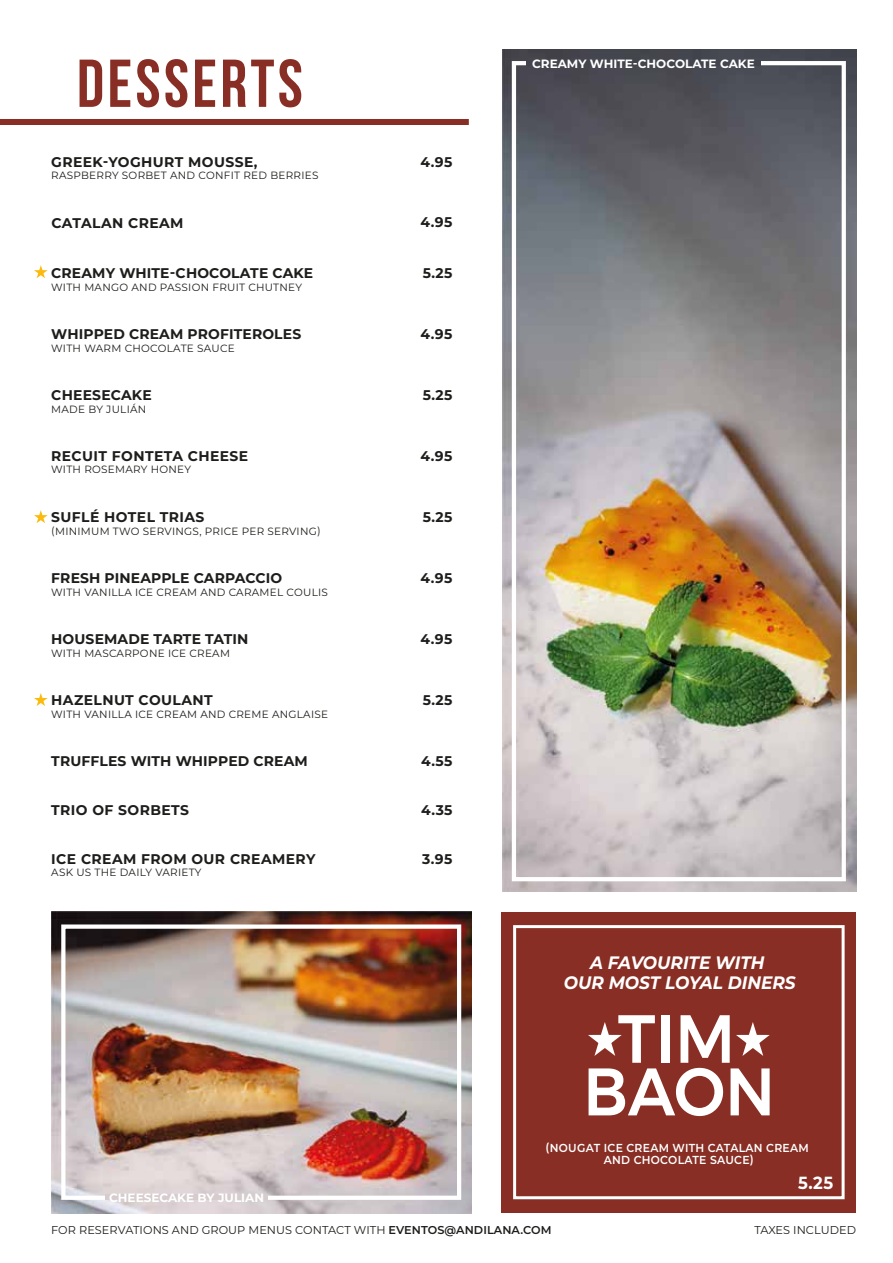
<style>
.page{position:relative;width:893px;height:1263px;background:#fff}
.page>*{position:absolute;margin:0;border:0;box-sizing:border-box;transform-origin:0 0}
.t1{font:67.5px "Bebas Neue";letter-spacing:.05em;color:#882e24}
.t2{font:italic 700 18px/20.7px "Montserrat";color:#fff;text-align:center;scale:.94 1}
.t3{font:700 17.55px "Montserrat";color:#fff;scale:.93 1}
.t4{font:700 14.1px "Montserrat";letter-spacing:.015em;color:#1d1d1b}
.t5{font:700 12px "Montserrat";color:#fff}
.t6{font:600 11.55px/12.9px "Montserrat";letter-spacing:.025em;color:#fff;text-align:center;scale:.93 1}
.t7{font:11.4px "Montserrat";letter-spacing:.005em;color:#1d1d1b}
.t8{font:10.5px "Montserrat";letter-spacing:.025em;color:#1d1d1b}
.s1{font-weight:600}
</style>
<div class="page">
<img style="left:503px;top:49px;width:353px;height:842px">
<img style="left:51px;top:912px;width:420px;height:302px">
<div style="left:0;top:119px;width:469px;height:6px;background:#882e24"></div>
<svg style="left:34px;top:510px;width:14px;height:13px"></svg>
<svg style="left:34px;top:693px;width:14px;height:13px"></svg>
<svg style="left:34px;top:265px;width:14px;height:13px"></svg>
<div style="left:502px;top:912px;width:354px;height:300px;background:#882e24"></div>
<div style="left:513px;top:925px;width:332px;height:274px;border:3px solid #fff"></div>
<div style="left:61px;top:924px;width:400px;height:276px;border:4px solid #fff"></div>
<div style="left:105px;top:1194px;width:163px;height:6px;background:#d6ccce"></div>
<svg style="left:588px;top:1015px;width:182px;height:101px"></svg>
<div style="left:512px;top:61px;width:334px;height:820px;border:4px solid #fff"></div>
<div style="left:526px;top:60px;width:234px;height:6px;background:#42454d"></div>
<h1 class="t1" style="left:77px;top:47px;width:227px">DESSERTS</h1>
<p class="t4" style="left:51px;top:152px;width:208px">GREEK-YOGHURT MOUSSE,</p>
<p class="t8" style="left:51px;top:168px;width:269px">RASPBERRY SORBET AND CONFIT RED BERRIES</p>
<p class="t4" style="left:421px;top:152px;width:33px">4.95</p>
<p class="t4" style="left:51px;top:213px;width:134px">CATALAN CREAM</p>
<p class="t4" style="left:421px;top:212px;width:33px">4.95</p>
<p class="t4" style="left:51px;top:263px;width:264px">CREAMY WHITE-CHOCOLATE CAKE</p>
<p class="t8" style="left:51px;top:280px;width:252px">WITH MANGO AND PASSION FRUIT CHUTNEY</p>
<p class="t4" style="left:423px;top:263px;width:31px">5.25</p>
<p class="t4" style="left:51px;top:324px;width:251px">WHIPPED CREAM PROFITEROLES</p>
<p class="t8" style="left:51px;top:341px;width:185px">WITH WARM CHOCOLATE SAUCE</p>
<p class="t4" style="left:421px;top:323px;width:33px">4.95</p>
<p class="t4" style="left:51px;top:385px;width:102px">CHEESECAKE</p>
<p class="t8" style="left:51px;top:402px;width:97px">MADE BY JULIÁN</p>
<p class="t4" style="left:423px;top:385px;width:31px">5.25</p>
<p class="t4" style="left:51px;top:446px;width:198px">RECUIT FONTETA CHEESE</p>
<p class="t8" style="left:51px;top:462px;width:141px">WITH ROSEMARY HONEY</p>
<p class="t4" style="left:421px;top:446px;width:33px">4.95</p>
<p class="t4" style="left:51px;top:507px;width:155px">SUFLÉ HOTEL TRIAS</p>
<p class="t8" style="left:51px;top:524px;width:271px">(MINIMUM TWO SERVINGS, PRICE PER SERVING)</p>
<p class="t4" style="left:423px;top:507px;width:31px">5.25</p>
<p class="t4" style="left:51px;top:568px;width:233px">FRESH PINEAPPLE CARPACCIO</p>
<p class="t8" style="left:51px;top:584px;width:278px">WITH VANILLA ICE CREAM AND CARAMEL COULIS</p>
<p class="t4" style="left:421px;top:568px;width:33px">4.95</p>
<p class="t4" style="left:51px;top:629px;width:199px">HOUSEMADE TARTE TATIN</p>
<p class="t8" style="left:51px;top:646px;width:180px">WITH MASCARPONE ICE CREAM</p>
<p class="t4" style="left:421px;top:629px;width:33px">4.95</p>
<p class="t4" style="left:51px;top:690px;width:163px">HAZELNUT COULANT</p>
<p class="t8" style="left:51px;top:707px;width:278px">WITH VANILLA ICE CREAM AND CREME ANGLAISE</p>
<p class="t4" style="left:423px;top:690px;width:31px">5.25</p>
<p class="t4" style="left:51px;top:750px;width:258px">TRUFFLES WITH WHIPPED CREAM</p>
<p class="t4" style="left:421px;top:750px;width:33px">4.55</p>
<p class="t4" style="left:51px;top:799px;width:139px">TRIO OF SORBETS</p>
<p class="t4" style="left:421px;top:799px;width:33px">4.35</p>
<p class="t4" style="left:51px;top:849px;width:266px">ICE CREAM FROM OUR CREAMERY</p>
<p class="t8" style="left:51px;top:865px;width:152px">ASK US THE DAILY VARIETY</p>
<p class="t4" style="left:422px;top:849px;width:32px">3.95</p>
<p class="t5" style="left:532px;top:55px;width:224px">CREAMY WHITE-CHOCOLATE CAKE</p>
<p class="t2" style="left:564px;top:951px;width:248px">A FAVOURITE WITH<br>OUR MOST LOYAL DINERS</p>
<p class="t6" style="left:546px;top:1140px;width:285px">(NOUGAT ICE CREAM WITH CATALAN CREAM<br>AND CHOCOLATE SAUCE)</p>
<p class="t3" style="left:798px;top:1170px;width:39px">5.25</p>
<p class="t5" style="left:109px;top:1189px;width:156px">CHEESECAKE BY JULIAN</p>
<p class="t7" style="left:51px;top:1222px;width:502px">FOR RESERVATIONS AND GROUP MENUS CONTACT WITH <span class="s1">EVENTOS@ANDILANA.COM</span></p>
<p class="t7" style="left:754px;top:1222px;width:103px">TAXES INCLUDED</p>
</div>
